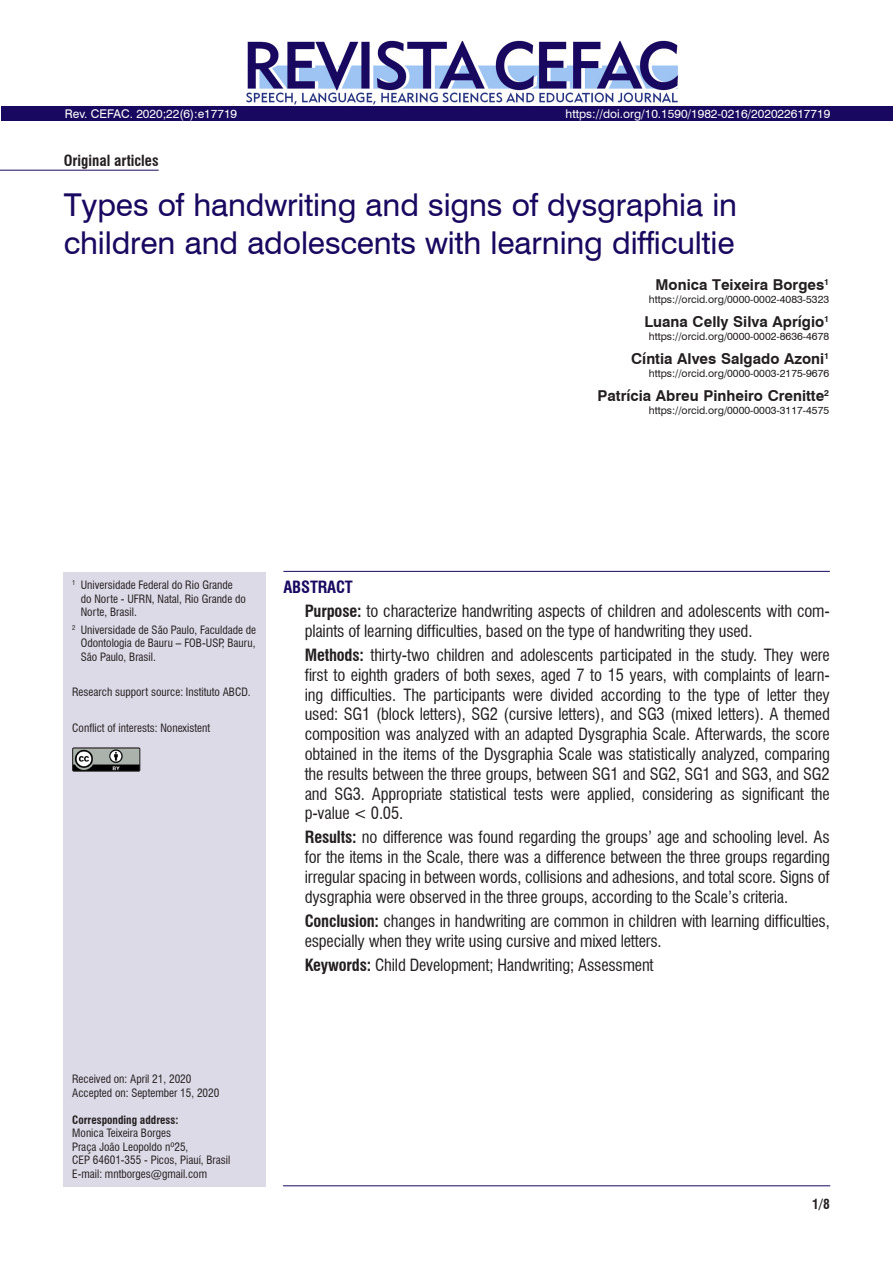
<style>
.page{position:relative;width:893px;height:1263px;background:#fff}
.page>*{position:absolute;margin:0;border:0;box-sizing:border-box;transform-origin:0 0}
.Titulo_só_inglês{font:31.5px/37.8px "Swiss 721 BT";letter-spacing:-.005em;color:#18085f}
.Resumo_só_ingles{font:condensed 16.5px/19.8px "Swiss 721 BT";letter-spacing:-.01em;color:#231f20}
.Resumo_título_-_só{font:700 condensed 16.5px "Swiss 721 BT";letter-spacing:-.01em;color:#18085f}
.Autor{font:700 15px "Swiss 721 BT";color:#231f20}
.Tipo_de_artigo{font:700 condensed 15px "Swiss 721 BT";color:#231f20}
.Cabeço_autor_esquer{font:700 condensed 13.5px "Swiss 721 BT";color:#231f20}
.DOI_-_variável_1{font:12px "Swiss 721 BT";color:#fff}
.Legenda_bibliográfi{font:12px "Swiss 721 BT";color:#fff}
.Notas{font:condensed 11.25px/13.5px "Swiss 721 BT";color:#231f20}
.Endereço_correspond{font:condensed 11.25px "Swiss 721 BT";color:#231f20}
.Endereço_correspond-2{font:700 condensed 11.25px "Swiss 721 BT";color:#231f20}
.ORCID{font:10.5px "Swiss 721 BT";color:#231f20}
.s1{font-weight:700}
</style>
<div class="page">
<div style="left:64px;top:572px;width:202px;height:614px;background:#dcdae7"></div>
<img style="left:74px;top:749px;width:64px;height:20px">
<div style="left:72px;top:747px;width:68px;height:24px;border:1px solid #231f20"></div>
<hr style="left:283px;top:571px;width:547px;height:1px;background:#18085f">
<hr style="left:283px;top:1185px;width:547px;height:1px;background:#18085f">
<hr style="left:0;top:170px;width:159px;height:1px;background:#18085f">
<img style="left:246px;top:40px;width:432px;height:65px">
<div style="left:1px;top:106px;width:892px;height:15px;background:#18085f"></div>
<p class="Legenda_bibliográfi" style="left:65px;top:106px;width:174px">Rev. CEFAC. 2020;22(6):e17719</p>
<p class="DOI_-_variável_1" style="left:566px;top:106px;width:266px">https://doi.org/10.1590/1982-0216/202022617719</p>
<p class="Tipo_de_artigo" style="left:64px;top:152px;width:96px">Original articles</p>
<p class="Titulo_só_inglês" style="left:64px;top:185px;width:675px">Types of handwriting and signs of dysgraphia in children and adolescents with learning difficultie</p>
<p class="Autor" style="left:655px;top:274px;width:175px">Monica Teixeira Borges<sup>1</sup></p>
<p class="ORCID" style="left:649px;top:292px;width:182px">https://orcid.org/0000-0002-4083-5323</p>
<p class="Autor" style="left:644px;top:311px;width:186px">Luana Celly Silva Aprígio<sup>1</sup></p>
<p class="ORCID" style="left:649px;top:329px;width:182px">https://orcid.org/0000-0002-8636-4678</p>
<p class="Autor" style="left:631px;top:348px;width:200px">Cíntia Alves Salgado Azoni<sup>1</sup></p>
<p class="ORCID" style="left:649px;top:366px;width:182px">https://orcid.org/0000-0003-2175-9676</p>
<p class="Autor" style="left:597px;top:385px;width:233px">Patrícia Abreu Pinheiro Crenitte<sup>2</sup></p>
<p class="ORCID" style="left:649px;top:403px;width:182px">https://orcid.org/0000-0003-3117-4575</p>
<p class="Notas" style="left:81px;top:578px;width:167px;text-indent:-9px"><sup>1</sup> Universidade Federal do Rio Grande do Norte - UFRN, Natal, Rio Grande do<br>Norte, Brasil.</p>
<p class="Notas" style="left:81px;top:623px;width:177px;text-align:justify;text-indent:-9px"><sup>2</sup> Universidade de São Paulo, Faculdade de Odontologia de Bauru – FOB-USP, Bauru, São Paulo, Brasil.</p>
<p class="Notas" style="left:72px;top:685px;width:180px">Research support source: Instituto ABCD.</p>
<p class="Notas" style="left:72px;top:721px;width:139px">Conflict of interests: Nonexistent</p>
<p class="Resumo_título_-_só" style="left:283px;top:577px;width:71px">ABSTRACT</p>
<p class="Resumo_só_ingles" style="left:305px;top:601px;width:527px"><span class="s1">Purpose:</span> to characterize handwriting aspects of children and adolescents with com&shy;plaints of learning difficulties, based on the type of handwriting they used.</p>
<p class="Resumo_só_ingles" style="left:305px;top:645px;width:527px;text-align:justify"><span class="s1">Methods:</span> thirty-two children and adolescents participated in the study. They were first to eighth graders of both sexes, aged 7 to 15 years, with complaints of learn&shy;ing difficulties. The participants were divided according to the type of letter they used: SG1 (block letters), SG2 (cursive letters), and SG3 (mixed letters). A themed composition was analyzed with an adapted Dysgraphia Scale. Afterwards, the score obtained in the items of the Dysgraphia Scale was statistically analyzed, comparing the results between the three groups, between SG1 and SG2, SG1 and SG3, and SG2 and SG3. Appropriate statistical tests were applied, considering as significant the p-value &lt; 0.05.</p>
<p class="Resumo_só_ingles" style="left:305px;top:827px;width:527px;text-align:justify"><span class="s1">Results:</span> no difference was found regarding the groups’ age and schooling level. As for the items in the Scale, there was a difference between the three groups regarding irregular spacing in between words, collisions and adhesions, and total score. Signs of dysgraphia were observed in the three groups, according to the Scale’s criteria.</p>
<p class="Resumo_só_ingles" style="left:305px;top:911px;width:527px"><span class="s1">Conclusion:</span> changes in handwriting are common in children with learning difficulties, especially when they write using cursive and mixed letters.</p>
<p class="Resumo_só_ingles" style="left:305px;top:955px;width:350px"><span class="s1">Keywords:</span> Child Development; Handwriting; Assessment</p>
<p class="Endereço_correspond" style="left:72px;top:1072px;width:121px">Received on: April 21, 2020</p>
<p class="Endereço_correspond" style="left:72px;top:1086px;width:149px">Accepted on: September 15, 2020</p>
<p class="Endereço_correspond-2" style="left:72px;top:1113px;width:108px">Corresponding address:</p>
<p class="Endereço_correspond" style="left:72px;top:1126px;width:100px">Monica Teixeira Borges</p>
<p class="Endereço_correspond" style="left:72px;top:1140px;width:118px">Praça João Leopoldo nº25,</p>
<p class="Endereço_correspond" style="left:72px;top:1153px;width:160px">CEP 64601-355 - Picos, Piauí, Brasil</p>
<p class="Endereço_correspond" style="left:72px;top:1167px;width:136px">E-mail: mntborges@gmail.com</p>
<p class="Cabeço_autor_esquer" style="left:812px;top:1195px;width:19px">1/8</p>
</div>
